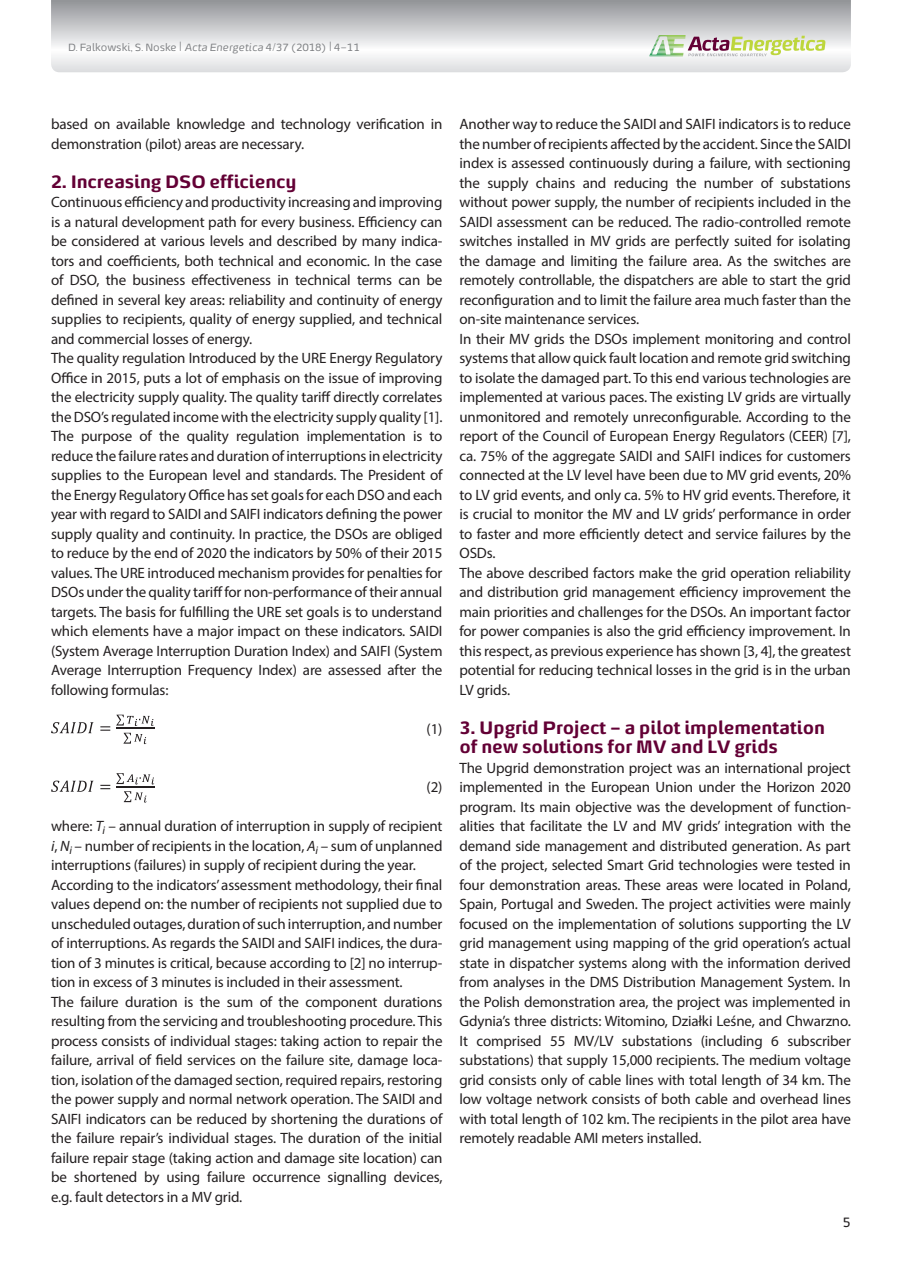
<style>
.page{position:relative;width:902px;height:1263px;background:#fff}
.page>*{position:absolute;margin:0;border:0;box-sizing:border-box;transform-origin:0 0}
.t1{font:700 18px/19.5px "Energa";letter-spacing:-.01em;color:#630035}
.t2{font:15px/19.5px "Myriad Pro";letter-spacing:-.01em;color:#231f20}
.t3{font:13.5px "Energa";color:#231f20}
.t4{font:10.5px "Energa";letter-spacing:-.01em;color:#808285}
.s1{font-size:13.5px}
.s2{font-style:italic}
</style>
<div class="page">
<svg style="left:51px;top:0;width:799px;height:72px"></svg>
<svg style="left:649px;top:35px;width:176px;height:21px"></svg>
<svg style="left:51px;top:722px;width:59px;height:11px"></svg>
<svg style="left:116px;top:715px;width:38px;height:11px"></svg>
<svg style="left:123px;top:733px;width:23px;height:11px"></svg>
<hr style="left:116px;top:728px;width:38px;height:1px;background:#231f20">
<svg style="left:51px;top:781px;width:59px;height:11px"></svg>
<svg style="left:116px;top:773px;width:38px;height:11px"></svg>
<svg style="left:124px;top:791px;width:23px;height:12px"></svg>
<hr style="left:116px;top:786px;width:39px;height:1px;background:#231f20">
<p class="t4" style="left:68px;top:41px;width:293px">D. Falkowski, S. Noske <span class="s1">|</span> <span class="s2">Acta Energetica</span> 4/37 (2018) <span class="s1">|</span> 4–11</p>
<p class="t2" style="left:51px;top:114px;width:393px">based on available knowledge and technology verification in demonstration (pilot) areas are necessary.</p>
<p class="t1" style="left:51px;top:171px;width:247px">2. Increasing DSO efficiency</p>
<p class="t2" style="left:51px;top:192px;width:393px">Continuous efficiency and productivity increasing and improving is a natural development path for every business. Efficiency can be considered at various levels and described by many indica&shy;tors and coefficients, both technical and economic. In the case of DSO, the business effectiveness in technical terms can be defined in several key areas: reliability and continuity of energy supplies to recipients, quality of energy supplied, and technical and commercial losses of energy.<br>The quality regulation Introduced by the URE Energy Regulatory Office in 2015, puts a lot of emphasis on the issue of improving the electricity supply quality. The quality tariff directly correlates the DSO’s regulated income with the electricity supply quality [1].<br>The purpose of the quality regulation implementation is to reduce the failure rates and duration of interruptions in electricity supplies to the European level and standards. The President of the Energy Regulatory Office has set goals for each DSO and each year with regard to SAIDI and SAIFI indicators defining the power supply quality and continuity. In practice, the DSOs are obliged to reduce by the end of 2020 the indicators by 50% of their 2015 values. The URE introduced mechanism provides for penalties for DSOs under the quality tariff for non-performance of their annual targets. The basis for fulfilling the URE set goals is to understand which elements have a major impact on these indicators. SAIDI (System Average Interruption Duration Index) and SAIFI (System Average Interruption Frequency Index) are assessed after the following formulas:</p>
<p class="t2" style="left:426px;top:719px;width:17px">(1)</p>
<p class="t2" style="left:426px;top:777px;width:17px">(2)</p>
<p class="t2" style="left:51px;top:816px;width:393px">where: <span class="s2">T</span><sub>i</sub> – annual duration of interruption in supply of recipient <span class="s2">i</span>, <span class="s2">N</span><sub>i</sub> – number of recipients in the location, <span class="s2">A</span><sub>i</sub> – sum of unplanned interruptions (failures) in supply of recipient during the year.<br>According to the indicators’ assessment methodology, their final values depend on: the number of recipients not supplied due to unscheduled outages, duration of such interruption, and number of interruptions. As regards the SAIDI and SAIFI indices, the dura&shy;tion of 3 minutes is critical, because according to [2] no interrup&shy;tion in excess of 3 minutes is included in their assessment.<br>The failure duration is the sum of the component durations resulting from the servicing and troubleshooting procedure. This process consists of individual stages: taking action to repair the failure, arrival of field services on the failure site, damage loca&shy;tion, isolation of the damaged section, required repairs, restoring the power supply and normal network operation. The SAIDI and SAIFI indicators can be reduced by shortening the durations of the failure repair’s individual stages. The duration of the initial failure repair stage (taking action and damage site location) can be shortened by using failure occurrence signalling devices, e.g. fault detectors in a MV grid.</p>
<p class="t2" style="left:459px;top:114px;width:393px">Another way to reduce the SAIDI and SAIFI indicators is to reduce the number of recipients affected by the accident. Since the SAIDI index is assessed continuously during a failure, with sectioning the supply chains and reducing the number of substations without power supply, the number of recipients included in the SAIDI assessment can be reduced. The radio-controlled remote switches installed in MV grids are perfectly suited for isolating the damage and limiting the failure area. As the switches are remotely controllable, the dispatchers are able to start the grid reconfiguration and to limit the failure area much faster than the on-site maintenance services.<br>In their MV grids the DSOs implement monitoring and control systems that allow quick fault location and remote grid switching to isolate the damaged part. To this end various technologies are implemented at various paces. The existing LV grids are virtually unmonitored and remotely unreconfigurable. According to the report of the Council of European Energy Regulators (CEER) [7], ca. 75% of the aggregate SAIDI and SAIFI indices for customers connected at the LV level have been due to MV grid events, 20% to LV grid events, and only ca. 5% to HV grid events. Therefore, it is crucial to monitor the MV and LV grids’ performance in order to faster and more efficiently detect and service failures by the OSDs.<br>The above described factors make the grid operation reliability and distribution grid management efficiency improvement the main priorities and challenges for the DSOs. An important factor for power companies is also the grid efficiency improvement. In this respect, as previous experience has shown [3, 4], the greatest potential for reducing technical losses in the grid is in the urban LV grids.</p>
<p class="t1" style="left:459px;top:717px;width:367px">3. Upgrid Project – a pilot implementation of new solutions for MV and LV grids</p>
<p class="t2" style="left:459px;top:758px;width:393px;text-align:justify">The Upgrid demonstration project was an international project implemented in the European Union under the Horizon 2020 program. Its main objective was the development of function&shy;alities that facilitate the LV and MV grids’ integration with the demand side management and distributed generation. As part of the project, selected Smart Grid technologies were tested in four demonstration areas. These areas were located in Poland, Spain, Portugal and Sweden. The project activities were mainly focused on the implementation of solutions supporting the LV grid management using mapping of the grid operation’s actual state in dispatcher systems along with the information derived from analyses in the DMS Distribution Management System. In the Polish demonstration area, the project was implemented in Gdynia’s three districts: Witomino, Działki Leśne, and Chwarzno.<br>It comprised 55 MV/LV substations (including 6 subscriber substations) that supply 15,000 recipients. The medium voltage grid consists only of cable lines with total length of 34 km. The low voltage network consists of both cable and overhead lines with total length of 102 km. The recipients in the pilot area have remotely readable AMI meters installed.</p>
<p class="t3" style="left:842px;top:1213px;width:10px">5</p>
</div>
